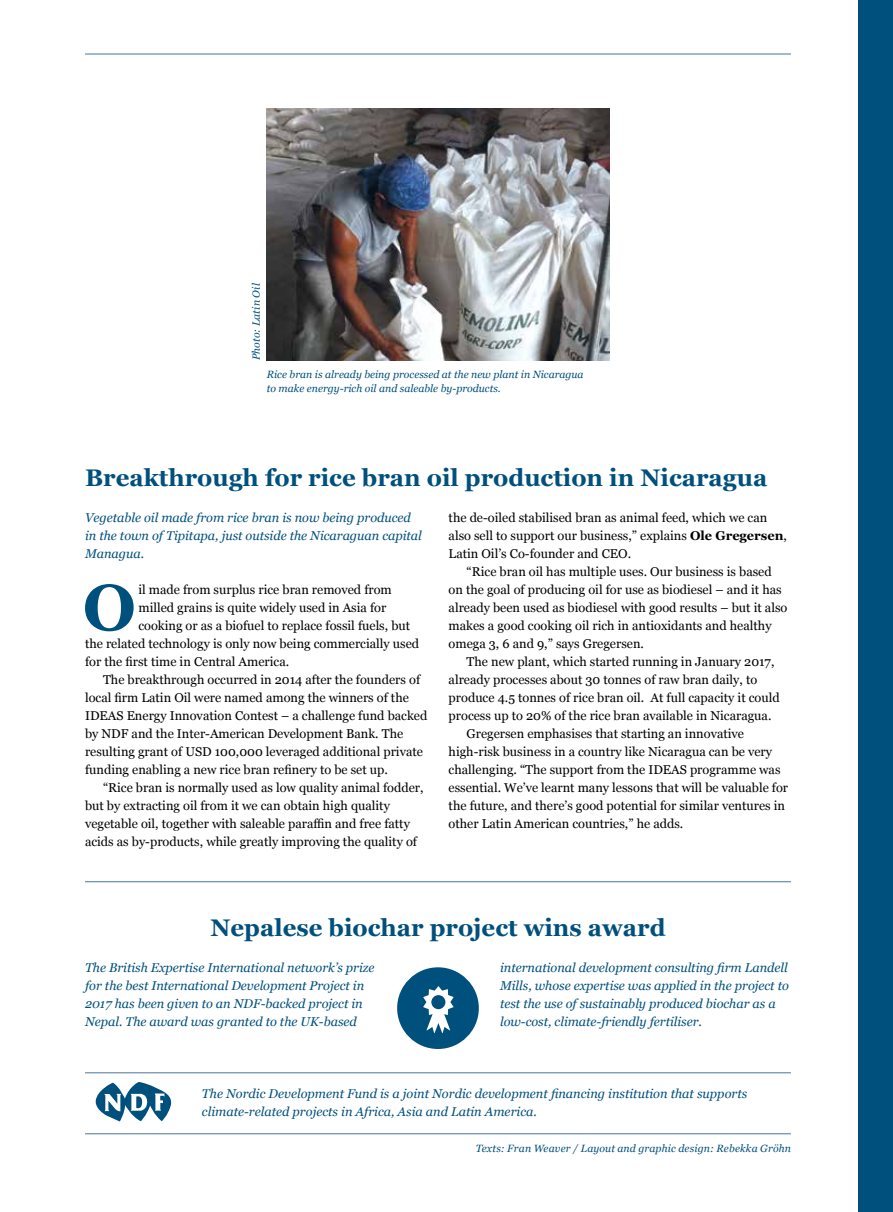
<style>
.page{position:relative;width:893px;height:1212px;background:#fff}
.page>*{position:absolute;margin:0;border:0;box-sizing:border-box;transform-origin:0 0}
.t1{font:700 64.65px "Georgia";color:#00507d}
.t2{font:700 24px "Georgia";color:#00507d}
.t3{font:12.75px/18px "Georgia";color:#000}
.t4{font:italic 12.75px/18px "Georgia";color:#00507d}
.t5{font:italic 10.5px/13.5px "Georgia";color:#00507d}
.s1{font-weight:700}
</style>
<div class="page">
<img style="left:267px;top:108px;width:342px;height:252px">
<div style="left:859px;top:0;width:34px;height:1212px;background:#00507d"></div>
<svg style="left:95px;top:1082px;width:77px;height:39px"></svg>
<hr style="left:85px;top:54px;width:706px;height:1px;background:#48749c">
<hr style="left:85px;top:1133px;width:706px;height:1px;background:#48749c">
<hr style="left:85px;top:1072px;width:706px;height:1px;background:#48749c">
<hr style="left:85px;top:881px;width:706px;height:1px;background:#48749c">
<div style="left:397px;top:967px;width:82px;height:82px;background:#00507d;border-radius:50%"></div>
<svg style="left:423px;top:986px;width:30px;height:47px"></svg>
<p class="t5" style="left:249px;top:360px;width:78px;rotate:-90deg">Photo: Latin Oil</p>
<p class="t5" style="left:267px;top:367px;width:318px">Rice bran is already being processed at the new plant in Nicaragua to make energy-rich oil and saleable by-products.</p>
<h2 class="t2" style="left:85px;top:460px;width:684px">Breakthrough for rice bran oil production in Nicaragua</h2>
<p class="t4" style="left:85px;top:508px;width:338px">Vegetable oil made from rice bran is now being produced in the town of Tipitapa, just outside the Nicaraguan capital<br>Managua.</p>
<h1 class="t1" style="left:83px;top:559px;width:50px">O</h1>
<p class="t3" style="left:138px;top:580px;width:255px">il made from surplus rice bran removed from</p>
<p class="t3" style="left:138px;top:598px;width:249px">milled grains is quite widely used in Asia for</p>
<p class="t3" style="left:138px;top:616px;width:273px">cooking or as a biofuel to replace fossil fuels, but</p>
<p class="t3" style="left:85px;top:634px;width:336px">the related technology is only now being commercially used</p>
<p class="t3" style="left:85px;top:652px;width:206px">for the first time in Central America.</p>
<p class="t3" style="left:103px;top:670px;width:319px">The breakthrough occurred in 2014 after the founders of</p>
<p class="t3" style="left:85px;top:688px;width:325px">local firm Latin Oil were named among the winners of the</p>
<p class="t3" style="left:85px;top:706px;width:344px">IDEAS Energy Innovation Contest – a challenge fund backed</p>
<p class="t3" style="left:85px;top:724px;width:320px">by NDF and the Inter-American Development Bank. The</p>
<p class="t3" style="left:85px;top:742px;width:339px">resulting grant of USD 100,000 leveraged additional private</p>
<p class="t3" style="left:85px;top:760px;width:304px">funding enabling a new rice bran refinery to be set up.</p>
<p class="t3" style="left:103px;top:778px;width:322px">“Rice bran is normally used as low quality animal fodder,</p>
<p class="t3" style="left:85px;top:796px;width:306px">but by extracting oil from it we can obtain high quality</p>
<p class="t3" style="left:85px;top:814px;width:326px">vegetable oil, together with saleable paraffin and free fatty</p>
<p class="t3" style="left:85px;top:832px;width:334px">acids as by-products, while greatly improving the quality of</p>
<p class="t3" style="left:449px;top:508px;width:340px">the de-oiled stabilised bran as animal feed, which we can also sell to support our business,” explains <span class="s1">Ole Gregersen</span>,<br>Latin Oil’s Co-founder and CEO.</p>
<p class="t3" style="left:449px;top:562px;width:340px;text-indent:18px">“Rice bran oil has multiple uses. Our business is based on the goal of producing oil for use as biodiesel – and it has already been used as biodiesel with good results – but it also makes a good cooking oil rich in antioxidants and healthy omega 3, 6 and 9,” says Gregersen.</p>
<p class="t3" style="left:467px;top:652px;width:309px">The new plant, which started running in January 2017,</p>
<p class="t3" style="left:449px;top:670px;width:310px">already processes about 30 tonnes of raw bran daily, to</p>
<p class="t3" style="left:449px;top:688px;width:333px">produce 4.5 tonnes of rice bran oil. At full capacity it could</p>
<p class="t3" style="left:449px;top:706px;width:324px">process up to 20% of the rice bran available in Nicaragua.</p>
<p class="t3" style="left:467px;top:724px;width:279px">Gregersen emphasises that starting an innovative</p>
<p class="t3" style="left:449px;top:742px;width:325px">high-risk business in a country like Nicaragua can be very</p>
<p class="t3" style="left:449px;top:760px;width:333px">challenging. “The support from the IDEAS programme was</p>
<p class="t3" style="left:449px;top:778px;width:341px">essential. We’ve learnt many lessons that will be valuable for</p>
<p class="t3" style="left:449px;top:796px;width:338px">the future, and there’s good potential for similar ventures in</p>
<p class="t3" style="left:449px;top:814px;width:236px">other Latin American countries,” he adds.</p>
<h2 class="t2" style="left:210px;top:910px;width:457px">Nepalese biochar project wins award</h2>
<p class="t4" style="left:85px;top:958px;width:291px">The British Expertise International network’s prize for the best International Development Project in 2017 has been given to an NDF-backed project in Nepal. The award was granted to the UK-based</p>
<p class="t4" style="left:500px;top:958px;width:290px">international development consulting firm Landell Mills, whose expertise was applied in the project to test the use of sustainably produced biochar as a low-cost, climate-friendly fertiliser.</p>
<p class="t4" style="left:202px;top:1084px;width:547px">The Nordic Development Fund is a joint Nordic development financing institution that supports climate-related projects in Africa, Asia and Latin America.</p>
<p class="t5" style="left:476px;top:1141px;width:317px">Texts: Fran Weaver / Layout and graphic design: Rebekka Gröhn</p>
</div>
